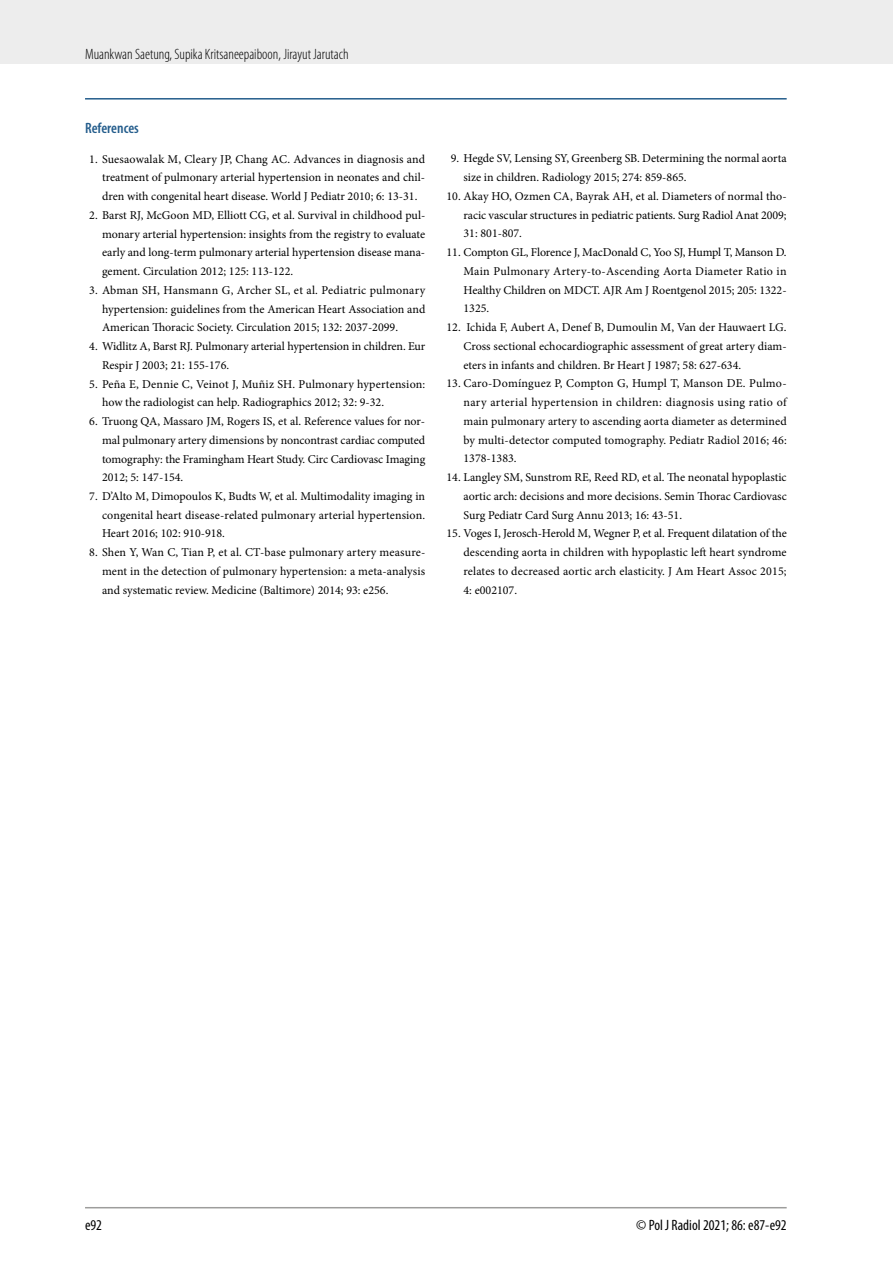
<style>
.page{position:relative;width:893px;height:1263px;background:#fff}
.page>*{position:absolute;margin:0;border:0;box-sizing:border-box;transform-origin:0 0}
.t1{font:300 condensed 15px "Myriad Pro";color:#000}
.t2{font:condensed 15px "Myriad Pro";color:#000}
.t3{font:600 condensed 15px "Myriad Pro";color:#245d8c}
.t4{font:12px/18.8px "Minion Pro";color:#000;text-align:justify}
</style>
<div class="page">
<div style="left:0;top:0;width:893px;height:64px;background:#ededed"></div>
<hr style="left:85px;top:1207px;width:702px;height:1px;background:#9d9d9c">
<hr style="left:85px;top:98px;width:702px;height:2px;background:#245d8c">
<p class="t1" style="left:85px;top:45px;width:265px">Muankwan Saetung, Supika Kritsaneepaiboon, Jirayut Jarutach</p>
<p class="t3" style="left:85px;top:118px;width:55px">References</p>
<p class="t4" style="left:102px;top:149px;width:325px;text-indent:-13px">1. Suesaowalak M, Cleary JP, Chang AC. Advances in diagnosis and treatment of pulmonary arterial hypertension in neonates and chil&shy;dren with congenital heart disease. World J Pediatr 2010; 6: 13-31.</p>
<p class="t4" style="left:102px;top:206px;width:325px;text-align:left;text-indent:-13px">2. Barst RJ, McGoon MD, Elliott CG, et al. Survival in childhood pul&shy;monary arterial hypertension: insights from the registry to evaluate early and long-term pulmonary arterial hypertension disease mana&shy;gement. Circulation 2012; 125: 113-122.</p>
<p class="t4" style="left:102px;top:281px;width:325px;text-indent:-13px">3. Abman SH, Hansmann G, Archer SL, et al. Pediatric pulmonary hypertension: guidelines from the American Heart Association and American Thoracic Society. Circulation 2015; 132: 2037-2099.</p>
<p class="t4" style="left:102px;top:337px;width:325px;text-indent:-13px">4. Widlitz A, Barst RJ. Pulmonary arterial hypertension in children. Eur<br>Respir J 2003; 21: 155-176.</p>
<p class="t4" style="left:102px;top:374px;width:325px;text-indent:-13px">5. Peña E, Dennie C, Veinot J, Muñiz SH. Pulmonary hypertension: how the radiologist can help. Radiographics 2012; 32: 9-32.</p>
<p class="t4" style="left:102px;top:412px;width:325px;text-indent:-13px">6. Truong QA, Massaro JM, Rogers IS, et al. Reference values for nor&shy;mal pulmonary artery dimensions by noncontrast cardiac computed tomography: the Framingham Heart Study. Circ Cardiovasc Imaging 2012; 5: 147-154.</p>
<p class="t4" style="left:102px;top:487px;width:325px;text-indent:-13px">7. D’Alto M, Dimopoulos K, Budts W, et al. Multimodality imaging in congenital heart disease-related pulmonary arterial hypertension.<br>Heart 2016; 102: 910-918.</p>
<p class="t4" style="left:102px;top:543px;width:325px;text-indent:-13px">8. Shen Y, Wan C, Tian P, et al. CT-base pulmonary artery measure&shy;ment in the detection of pulmonary hypertension: a meta-analysis and systematic review. Medicine (Baltimore) 2014; 93: e256.</p>
<p class="t4" style="left:463px;top:149px;width:325px;text-indent:-13px">9. Hegde SV, Lensing SY, Greenberg SB. Determining the normal aorta size in children. Radiology 2015; 274: 859-865.</p>
<p class="t4" style="left:463px;top:187px;width:325px;text-indent:-17px">10. Akay HO, Ozmen CA, Bayrak AH, et al. Diameters of normal tho&shy;racic vascular structures in pediatric patients. Surg Radiol Anat 2009; 31: 801-807.</p>
<p class="t4" style="left:463px;top:243px;width:325px;text-indent:-17px">11. Compton GL, Florence J, MacDonald C, Yoo SJ, Humpl T, Manson D.<br>Main Pulmonary Artery-to-Ascending Aorta Diameter Ratio in Healthy Children on MDCT. AJR Am J Roentgenol 2015; 205: 1322- 1325.</p>
<p class="t4" style="left:463px;top:318px;width:325px;text-indent:-17px">12. Ichida F, Aubert A, Denef B, Dumoulin M, Van der Hauwaert LG.<br>Cross sectional echocardiographic assessment of great artery diam&shy;eters in infants and children. Br Heart J 1987; 58: 627-634.</p>
<p class="t4" style="left:463px;top:374px;width:325px;text-indent:-17px">13. Caro-Domínguez P, Compton G, Humpl T, Manson DE. Pulmo&shy;nary arterial hypertension in children: diagnosis using ratio of main pulmonary artery to ascending aorta diameter as determined by multi-detector computed tomography. Pediatr Radiol 2016; 46:<br>1378-1383.</p>
<p class="t4" style="left:463px;top:468px;width:325px;text-indent:-17px">14. Langley SM, Sunstrom RE, Reed RD, et al. The neonatal hypoplastic aortic arch: decisions and more decisions. Semin Thorac Cardiovasc Surg Pediatr Card Surg Annu 2013; 16: 43-51.</p>
<p class="t4" style="left:463px;top:524px;width:325px;text-indent:-17px">15. Voges I, Jerosch-Herold M, Wegner P, et al. Frequent dilatation of the descending aorta in children with hypoplastic left heart syndrome relates to decreased aortic arch elasticity. J Am Heart Assoc 2015; 4: e002107.</p>
<p class="t2" style="left:85px;top:1216px;width:18px">e92</p>
<p class="t2" style="left:636px;top:1216px;width:152px">© Pol J Radiol 2021; 86: e87-e92</p>
</div>
